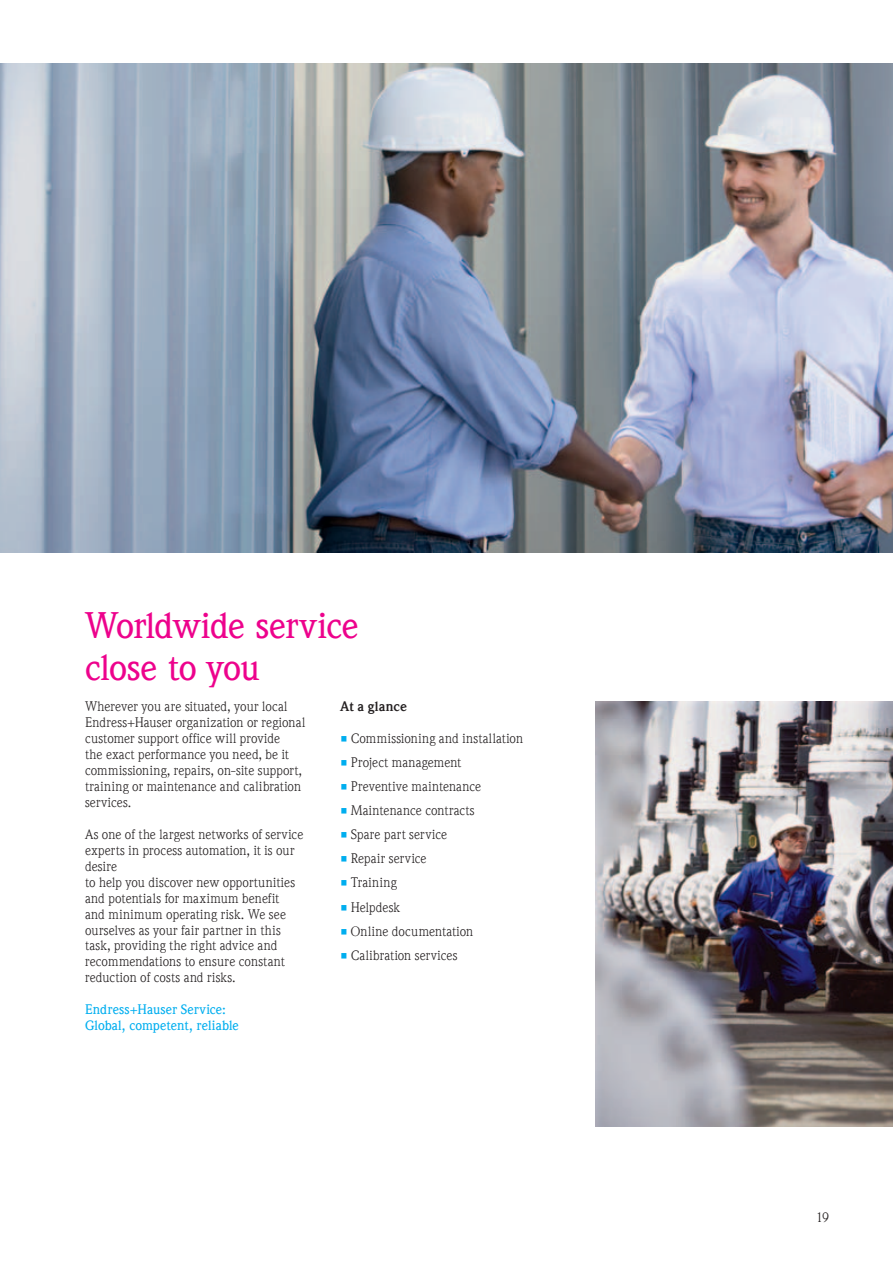
<style>
.page{position:relative;width:893px;height:1263px;background:#fff}
.page>*{position:absolute;margin:0;border:0;box-sizing:border-box;transform-origin:0 0}
.t1{font:500 36px/42px "E+H Weidemann Com";letter-spacing:-.015em;color:#ed028c}
.t2{font:13.5px/15.9px "E+H Weidemann Com";letter-spacing:.01em;color:#231f20}
.t3{font:500 13.5px/15.9px "E+H Weidemann Com";color:#00aeef}
.t4{font:700 13.5px "E+H Weidemann Com";letter-spacing:.015em;color:#231f20}
.t5{font:13.5px "E+H Weidemann Com";letter-spacing:.035em;color:#231f20}
.s1{color:#00aeef}
</style>
<div class="page">
<img style="left:0;top:64px;width:893px;height:489px">
<img style="left:595px;top:702px;width:298px;height:425px">
<h1 class="t1" style="left:85px;top:608px;width:276px">Worldwide service close to you</h1>
<p class="t2" style="left:85px;top:700px;width:222px">Wherever you are situated, your local Endress+Hauser organization or regional customer support office will provide<br>the exact performance you need, be it commissioning, repairs, on-site support, training or maintenance and calibration services.</p>
<p class="t2" style="left:85px;top:827px;width:220px">As one of the largest networks of service experts in process automation, it is our desire<br>to help you discover new opportunities and potentials for maximum benefit<br>and minimum operating risk. We see ourselves as your fair partner in this task, providing the right advice and recommendations to ensure constant reduction of costs and risks.</p>
<p class="t3" style="left:85px;top:1003px;width:156px">Endress+Hauser Service:<br>Global, competent, reliable</p>
<p class="t4" style="left:340px;top:702px;width:68px">At a glance</p>
<p class="t2" style="left:340px;top:732px;width:184px"><span class="s1">•</span> Commissioning and installation</p>
<p class="t2" style="left:340px;top:756px;width:123px"><span class="s1">•</span> Project management</p>
<p class="t2" style="left:340px;top:780px;width:143px"><span class="s1">•</span> Preventive maintenance</p>
<p class="t2" style="left:340px;top:804px;width:136px"><span class="s1">•</span> Maintenance contracts</p>
<p class="t2" style="left:340px;top:828px;width:108px"><span class="s1">•</span> Spare part service</p>
<p class="t2" style="left:340px;top:852px;width:88px"><span class="s1">•</span> Repair service</p>
<p class="t5" style="left:340px;top:878px;width:58px"><span class="s1">•</span> Training</p>
<p class="t2" style="left:340px;top:900px;width:61px"><span class="s1">•</span> Helpdesk</p>
<p class="t2" style="left:340px;top:924px;width:135px"><span class="s1">•</span> Online documentation</p>
<p class="t2" style="left:340px;top:948px;width:119px"><span class="s1">•</span> Calibration services</p>
<p class="t2" style="left:816px;top:1210px;width:14px">19</p>
</div>
